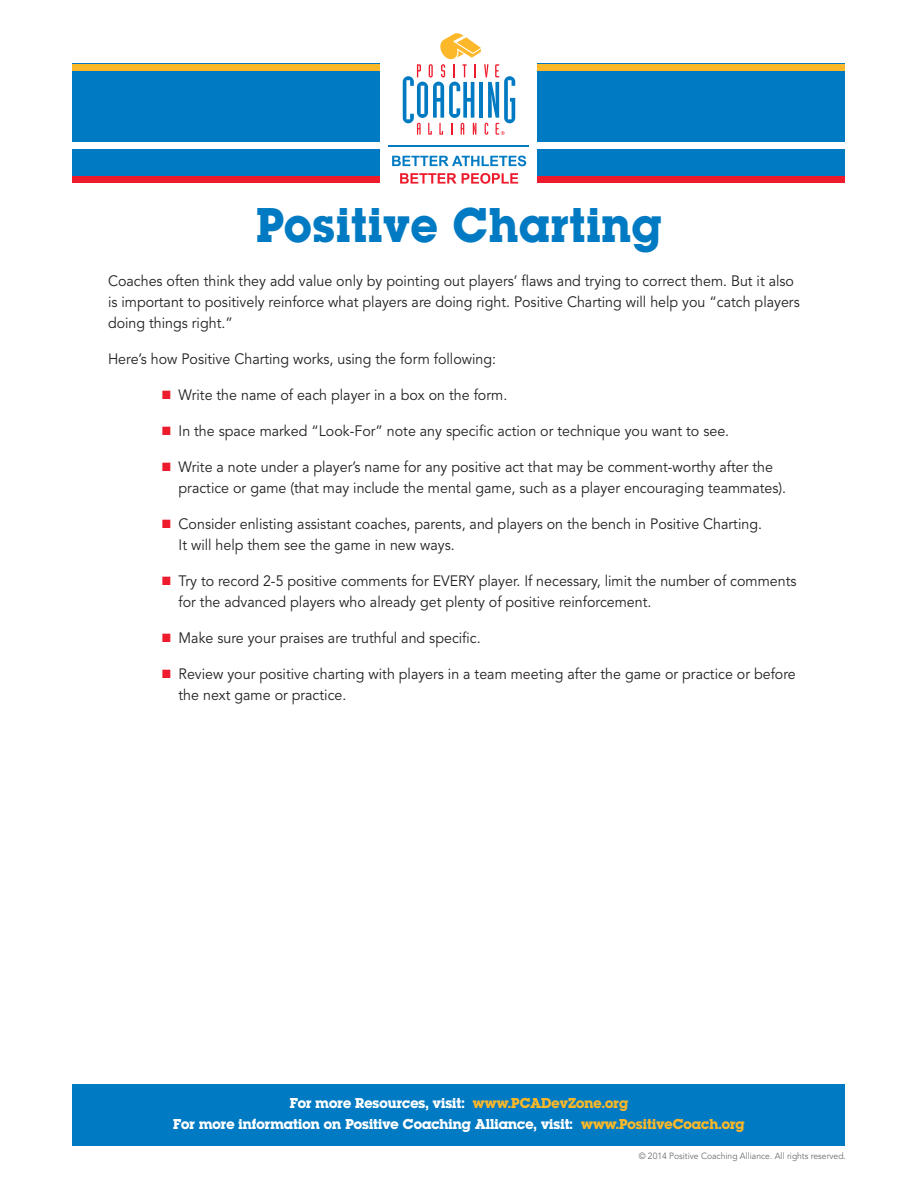
<style>
.page{position:relative;width:918px;height:1188px;background:#fff}
.page>*{position:absolute;margin:0;border:0;box-sizing:border-box;transform-origin:0 0}
.t1{font:51px "Lubalin Graph Bld";letter-spacing:.03em;color:#007ac2;scale:.95 1}
.Avenir_bulleted_list{font:15px/21px "Avenir";color:#231f20;scale:.95 1}
.text{font:15px/21px "Avenir";color:#231f20;scale:.95 1}
.t2{font:15px "Lubalin Graph Bld";letter-spacing:.005em;color:#fff}
.t3{font:9px "Avenir";color:#6c6d70;scale:.95 1}
.s1{color:#ee1b2c}
.s2{color:#fcb828}
</style>
<div class="page">
<div style="left:72px;top:64px;width:308px;height:119px;background:#007ac2"></div>
<div style="left:537px;top:64px;width:308px;height:119px;background:#007ac2"></div>
<svg style="left:403px;top:33px;width:112px;height:102px"></svg>
<hr style="left:389px;top:146px;width:140px;height:1px;background:#007ac2">
<svg style="left:392px;top:156px;width:134px;height:10px"></svg>
<svg style="left:400px;top:173px;width:118px;height:11px"></svg>
<div style="left:70px;top:142px;width:311px;height:7px;background:#fff"></div>
<div style="left:72px;top:176px;width:308px;height:7px;background:#ee1b2c"></div>
<div style="left:72px;top:64px;width:308px;height:7px;background:#fcb828"></div>
<div style="left:537px;top:142px;width:311px;height:7px;background:#fff"></div>
<div style="left:537px;top:176px;width:308px;height:7px;background:#ee1b2c"></div>
<div style="left:537px;top:64px;width:308px;height:7px;background:#fcb828"></div>
<div style="left:73px;top:1084px;width:772px;height:62px;background:#007ac2"></div>
<p class="t1" style="left:256px;top:191px;width:428px">Positive Charting</p>
<p class="text" style="left:108px;top:271px;width:730px">Coaches often think they add value only by pointing out players’ flaws and trying to correct them. But it also is important to positively reinforce what players are doing right. Positive Charting will help you “catch players doing things right.”</p>
<p class="text" style="left:108px;top:349px;width:410px">Here’s how Positive Charting works, using the form following:</p>
<p class="Avenir_bulleted_list" style="left:162px;top:385px;width:365px"><span class="s1">■</span> Write the name of each player in a box on the form.</p>
<p class="Avenir_bulleted_list" style="left:162px;top:421px;width:599px"><span class="s1">■</span> In the space marked “Look-For” note any specific action or technique you want to see.</p>
<p class="Avenir_bulleted_list" style="left:179px;top:457px;width:641px;text-indent:-17px"><span class="s1">■</span> Write a note under a player’s name for any positive act that may be comment-worthy after the practice or game (that may include the mental game, such as a player encouraging teammates).</p>
<p class="Avenir_bulleted_list" style="left:179px;top:514px;width:616px;text-indent:-17px"><span class="s1">■</span> Consider enlisting assistant coaches, parents, and players on the bench in Positive Charting.<br>It will help them see the game in new ways.</p>
<p class="Avenir_bulleted_list" style="left:179px;top:571px;width:652px;text-indent:-17px"><span class="s1">■</span> Try to record 2-5 positive comments for EVERY player. If necessary, limit the number of comments for the advanced players who already get plenty of positive reinforcement.</p>
<p class="Avenir_bulleted_list" style="left:162px;top:628px;width:337px"><span class="s1">■</span> Make sure your praises are truthful and specific.</p>
<p class="Avenir_bulleted_list" style="left:179px;top:664px;width:651px;text-indent:-17px"><span class="s1">■</span> Review your positive charting with players in a team meeting after the game or practice or before the next game or practice.</p>
<p class="t2" style="left:290px;top:1093px;width:340px">For more Resources, visit: <span class="s2">www.PCADevZone.org</span></p>
<p class="t2" style="left:173px;top:1114px;width:573px">For more information on Positive Coaching Alliance, visit: <span class="s2">www.PositiveCoach.org</span></p>
<p class="t3" style="left:639px;top:1150px;width:220px">© 2014 Positive Coaching Alliance. All rights reserved.</p>
</div>
